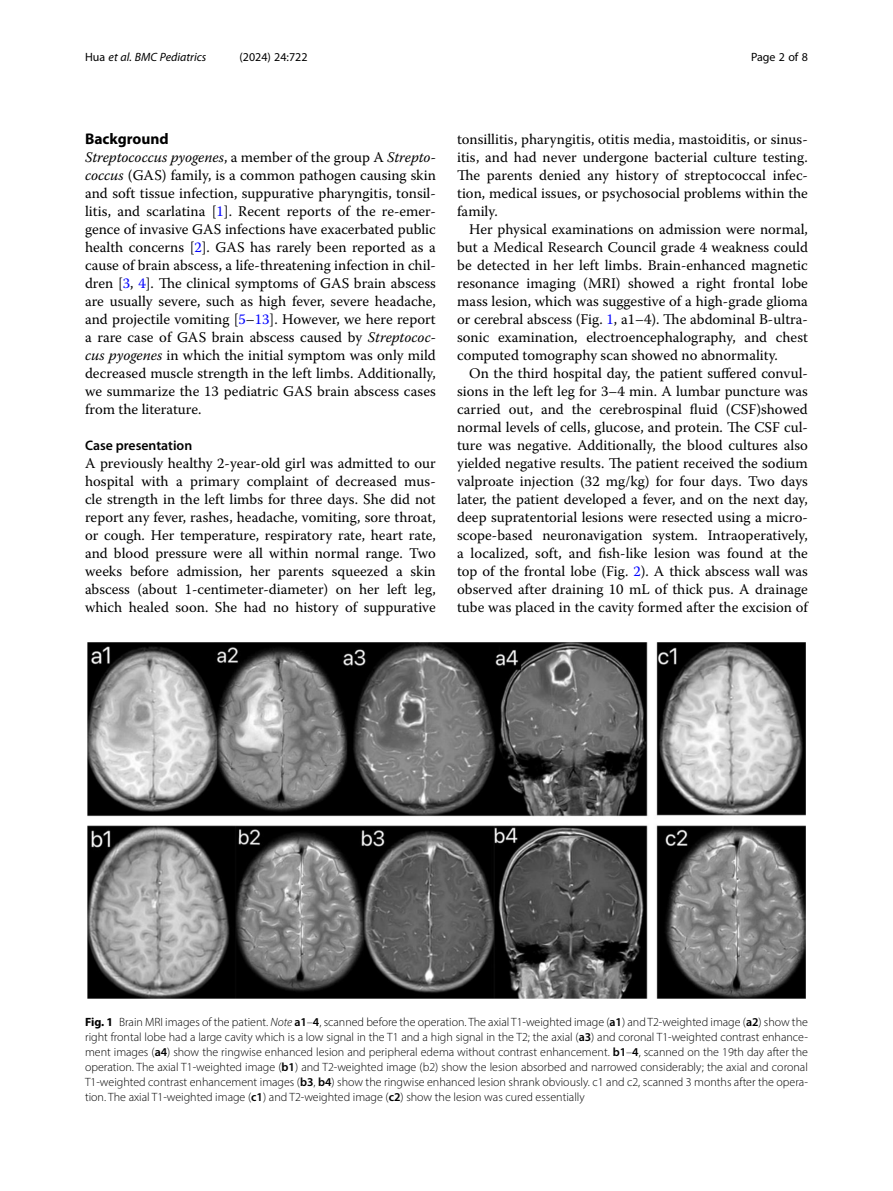
<style>
.page{position:relative;width:893px;height:1191px;background:#fff}
.page>*{position:absolute;margin:0;border:0;box-sizing:border-box;transform-origin:0 0}
.Head_1{font:700 15.45px "Myriad Pro";color:#000}
.Body_Text{font:14.7px/18px "Warnock Pro";color:#000;text-align:justify}
.Body_Text_Indent{font:14.7px/18px "Warnock Pro";color:#000;text-align:justify}
.Head_2{font:600 13.8px "Myriad Pro";color:#000}
.Figure_Caption{font:300 12px/15px "Myriad Pro";color:#000;text-align:justify}
.t1{font:italic 12px "Myriad Pro";color:#000}
.t2{font:12px "Myriad Pro";color:#000}
.s1{font-style:normal}
.s2{font-style:italic}
.s3{color:#00f}
.s4{font-weight:700}
.s5{font-weight:600}
</style>
<div class="page">
<img style="left:87px;top:643px;width:719px;height:356px">
<p class="t1" style="left:85px;top:50px;width:123px"><span class="s1">Hua</span> et al. BMC Pediatrics</p>
<p class="t2" style="left:239px;top:50px;width:70px">(2024) 24:722</p>
<p class="t2" style="left:751px;top:50px;width:58px">Page 2 of 8</p>
<p class="Head_1" style="left:85px;top:129px;width:85px">Background</p>
<p class="Body_Text" style="left:85px;top:148px;width:352px"><span class="s2">Streptococcus pyogenes</span>, a member of the group A <span class="s2">Strepto&shy;coccus</span> (GAS) family, is a common pathogen causing skin and soft tissue infection, suppurative pharyngitis, tonsil&shy;litis, and scarlatina [<span class="s3">1</span>]. Recent reports of the re-emer&shy;gence of invasive GAS infections have exacerbated public health concerns [<span class="s3">2</span>]. GAS has rarely been reported as a cause of brain abscess, a life-threatening infection in chil&shy;dren [<span class="s3">3</span>, <span class="s3">4</span>]. The clinical symptoms of GAS brain abscess are usually severe, such as high fever, severe headache, and projectile vomiting [<span class="s3">5</span>–<span class="s3">13</span>]. However, we here report a rare case of GAS brain abscess caused by <span class="s2">Streptococ&shy;cus pyogenes</span> in which the initial symptom was only mild decreased muscle strength in the left limbs. Additionally, we summarize the 13 pediatric GAS brain abscess cases from the literature.</p>
<p class="Head_2" style="left:85px;top:437px;width:109px">Case presentation</p>
<p class="Body_Text" style="left:85px;top:454px;width:352px">A previously healthy 2-year-old girl was admitted to our hospital with a primary complaint of decreased mus&shy;cle strength in the left limbs for three days. She did not report any fever, rashes, headache, vomiting, sore throat, or cough. Her temperature, respiratory rate, heart rate, and blood pressure were all within normal range. Two weeks before admission, her parents squeezed a skin abscess (about 1-centimeter-diameter) on her left leg, which healed soon. She had no history of suppurative</p>
<p class="Body_Text" style="left:457px;top:130px;width:352px">tonsillitis, pharyngitis, otitis media, mastoiditis, or sinus&shy;itis, and had never undergone bacterial culture testing.<br>The parents denied any history of streptococcal infec&shy;tion, medical issues, or psychosocial problems within the family.</p>
<p class="Body_Text_Indent" style="left:457px;top:220px;width:352px;text-indent:12px">Her physical examinations on admission were normal, but a Medical Research Council grade 4 weakness could be detected in her left limbs. Brain-enhanced magnetic resonance imaging (MRI) showed a right frontal lobe mass lesion, which was suggestive of a high-grade glioma or cerebral abscess (Fig. <span class="s3">1</span>, a1–4). The abdominal B-ultra&shy;sonic examination, electroencephalography, and chest computed tomography scan showed no abnormality.</p>
<p class="Body_Text_Indent" style="left:457px;top:364px;width:352px;text-indent:12px">On the third hospital day, the patient suffered convul&shy;sions in the left leg for 3–4 min. A lumbar puncture was carried out, and the cerebrospinal fluid (CSF)showed normal levels of cells, glucose, and protein. The CSF cul&shy;ture was negative. Additionally, the blood cultures also yielded negative results. The patient received the sodium valproate injection (32 mg/kg) for four days. Two days later, the patient developed a fever, and on the next day, deep supratentorial lesions were resected using a micro&shy;scope-based neuronavigation system. Intraoperatively, a localized, soft, and fish-like lesion was found at the top of the frontal lobe (Fig. <span class="s3">2</span>). A thick abscess wall was observed after draining 10 mL of thick pus. A drainage tube was placed in the cavity formed after the excision of</p>
<p class="Figure_Caption" style="left:85px;top:1014px;width:724px"><span class="s4">Fig. 1</span> Brain MRI images of the patient. <span class="s2">Note</span> <span class="s5">a1</span>–<span class="s5">4</span>, scanned before the operation. The axial T1-weighted image (<span class="s5">a1</span>) and T2-weighted image (<span class="s5">a2</span>) show the right frontal lobe had a large cavity which is a low signal in the T1 and a high signal in the T2; the axial (<span class="s5">a3</span>) and coronal T1-weighted contrast enhance&shy;ment images (<span class="s5">a4</span>) show the ringwise enhanced lesion and peripheral edema without contrast enhancement. <span class="s5">b1</span>–<span class="s5">4</span>, scanned on the 19th day after the operation. The axial T1-weighted image (<span class="s5">b1</span>) and T2-weighted image (b2) show the lesion absorbed and narrowed considerably; the axial and coronal T1-weighted contrast enhancement images (<span class="s5">b3</span>, <span class="s5">b4</span>) show the ringwise enhanced lesion shrank obviously. c1 and c2, scanned 3 months after the opera&shy;tion. The axial T1-weighted image (<span class="s5">c1</span>) and T2-weighted image (<span class="s5">c2</span>) show the lesion was cured essentially</p>
</div>
